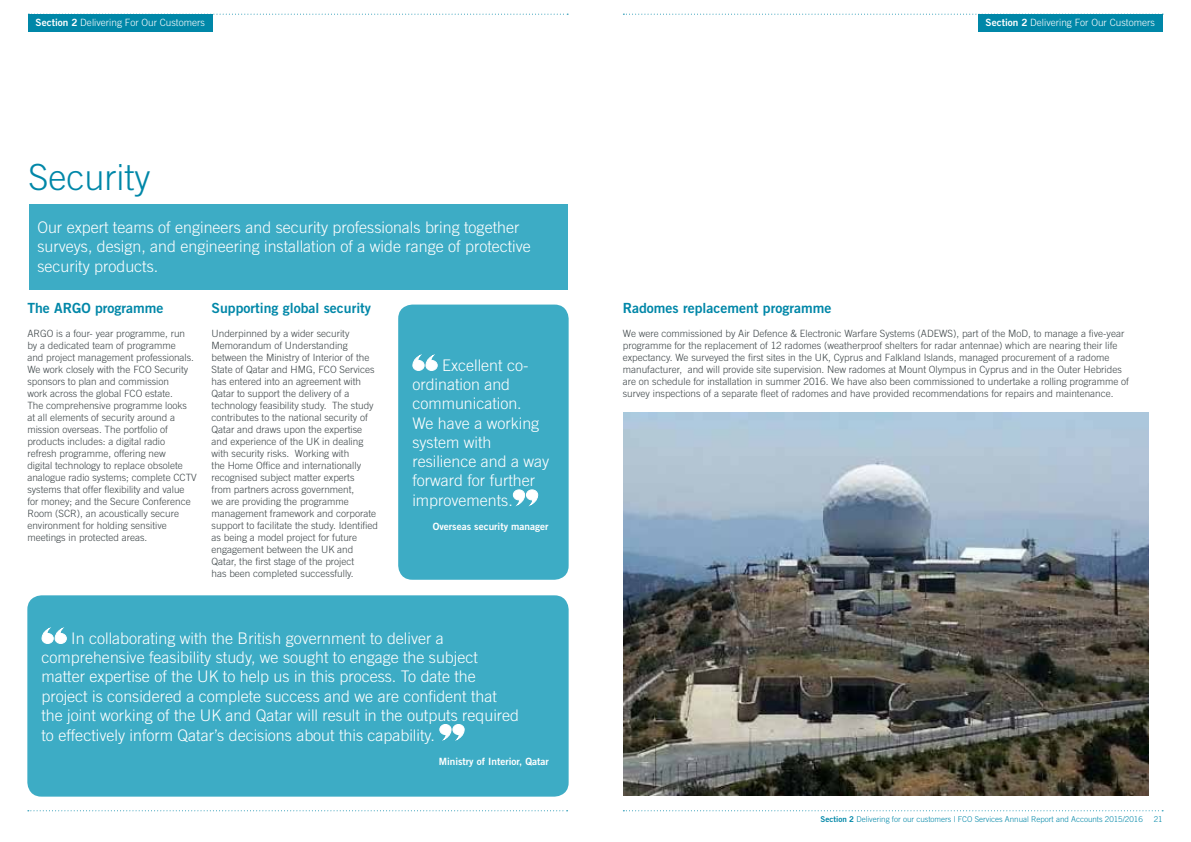
<style>
.page{position:relative;width:1191px;height:842px;background:#fff}
.page>*{position:absolute;margin:0;border:0;box-sizing:border-box;transform-origin:0 0}
.t1{font:300 36px "Trade Gothic LT Std";color:#0087a8}
.t2{font:300 16px/19.3px "Trade Gothic LT Std";color:#fff}
.t3{font:14px "Trade Gothic LT Std Bd 2";color:#0087a8}
.t4{font:300 10px/12px "Trade Gothic LT Std";color:#3d4548}
.t5{font:300 10px "Trade Gothic LT Std";color:#fff}
.t6{font:10px "Trade Gothic LT Std Bd 2";color:#fff}
.t7{font:300 8px "Trade Gothic LT Std";color:#0087a8}
.s1{font-family:"Trade Gothic LT Std Bd 2";font-weight:400}
</style>
<div class="page">
<svg style="left:213px;top:14px;width:355px;height:1px"></svg>
<svg style="left:28px;top:810px;width:539px;height:1px"></svg>
<svg style="left:623px;top:14px;width:540px;height:1px"></svg>
<svg style="left:623px;top:810px;width:540px;height:1px"></svg>
<div style="left:28px;top:14px;width:185px;height:17px;background:#0087a8"></div>
<div style="left:977px;top:14px;width:185px;height:17px;background:#0087a8"></div>
<div style="left:27px;top:595px;width:541px;height:202px;background:#3dacc5;border-radius:14px"></div>
<svg style="left:41px;top:627px;width:26px;height:17px"></svg>
<svg style="left:439px;top:724px;width:26px;height:17px"></svg>
<div style="left:398px;top:305px;width:170px;height:275px;background:#3dacc5;border-radius:14px"></div>
<svg style="left:412px;top:354px;width:26px;height:17px"></svg>
<svg style="left:512px;top:489px;width:27px;height:18px"></svg>
<img style="left:624px;top:412px;width:524px;height:384px">
<div style="left:29px;top:204px;width:538px;height:85px;background:#3dacc5"></div>
<p class="t5" style="left:36px;top:17px;width:171px"><span class="s1">Section 2</span> Delivering For Our Customers</p>
<p class="t5" style="left:985px;top:17px;width:171px"><span class="s1">Section 2</span> Delivering For Our Customers</p>
<h1 class="t1" style="left:28px;top:156px;width:124px">Security</h1>
<h2 class="t2" style="left:37px;top:218px;width:495px">Our expert teams of engineers and security professionals bring together surveys, design, and engineering installation of a wide range of protective security products.</h2>
<h3 class="t3" style="left:27px;top:300px;width:138px">The ARGO programme</h3>
<p class="t4" style="left:27px;top:328px;width:171px">ARGO is a four- year programme, run by a dedicated team of programme<br>and project management professionals.<br>We work closely with the FCO Security sponsors to plan and commission<br>work across the global FCO estate.<br>The comprehensive programme looks at all elements of security around a mission overseas. The portfolio of products includes: a digital radio refresh programme, offering new<br>digital technology to replace obsolete analogue radio systems; complete CCTV systems that offer flexibility and value for money; and the Secure Conference Room (SCR), an acoustically secure environment for holding sensitive meetings in protected areas.</p>
<h3 class="t3" style="left:212px;top:300px;width:161px">Supporting global security</h3>
<p class="t4" style="left:212px;top:328px;width:168px">Underpinned by a wider security Memorandum of Understanding between the Ministry of Interior of the State of Qatar and HMG, FCO Services has entered into an agreement with Qatar to support the delivery of a technology feasibility study. The study contributes to the national security of Qatar and draws upon the expertise and experience of the UK in dealing with security risks. Working with<br>the Home Office and internationally recognised subject matter experts<br>from partners across government,<br>we are providing the programme management framework and corporate support to facilitate the study. Identified as being a model project for future engagement between the UK and Qatar, the first stage of the project<br>has been completed successfully.</p>
<h2 class="t2" style="left:412px;top:355px;width:138px;text-indent:30px">Excellent co&shy;ordination and communication.<br>We have a working system with resilience and a way forward for further improvements.</h2>
<p class="t6" style="left:433px;top:521px;width:117px">Overseas security manager</p>
<p class="t2" style="left:42px;top:628px;width:479px;text-indent:30px">In collaborating with the British government to deliver a comprehensive feasibility study, we sought to engage the subject matter expertise of the UK to help us in this process. To date the project is considered a complete success and we are confident that the joint working of the UK and Qatar will result in the outputs required to effectively inform Qatar’s decisions about this capability.</p>
<p class="t6" style="left:439px;top:755px;width:111px">Ministry of Interior, Qatar</p>
<h3 class="t3" style="left:623px;top:300px;width:210px">Radomes replacement programme</h3>
<p class="t4" style="left:623px;top:328px;width:507px">We were commissioned by Air Defence &amp; Electronic Warfare Systems (ADEWS), part of the MoD, to manage a five-year programme for the replacement of 12 radomes (weatherproof shelters for radar antennae) which are nearing their life expectancy. We surveyed the first sites in the UK, Cyprus and Falkland Islands, managed procurement of a radome manufacturer, and will provide site supervision. New radomes at Mount Olympus in Cyprus and in the Outer Hebrides are on schedule for installation in summer 2016. We have also been commissioned to undertake a rolling programme of survey inspections of a separate fleet of radomes and have provided recommendations for repairs and maintenance.</p>
<p class="t7" style="left:820px;top:815px;width:324px"><span class="s1">Section 2</span> Delivering for our customers | FCO Services Annual Report and Accounts 2015/2016</p>
<p class="t7" style="left:1153px;top:815px;width:10px">21</p>
</div>
